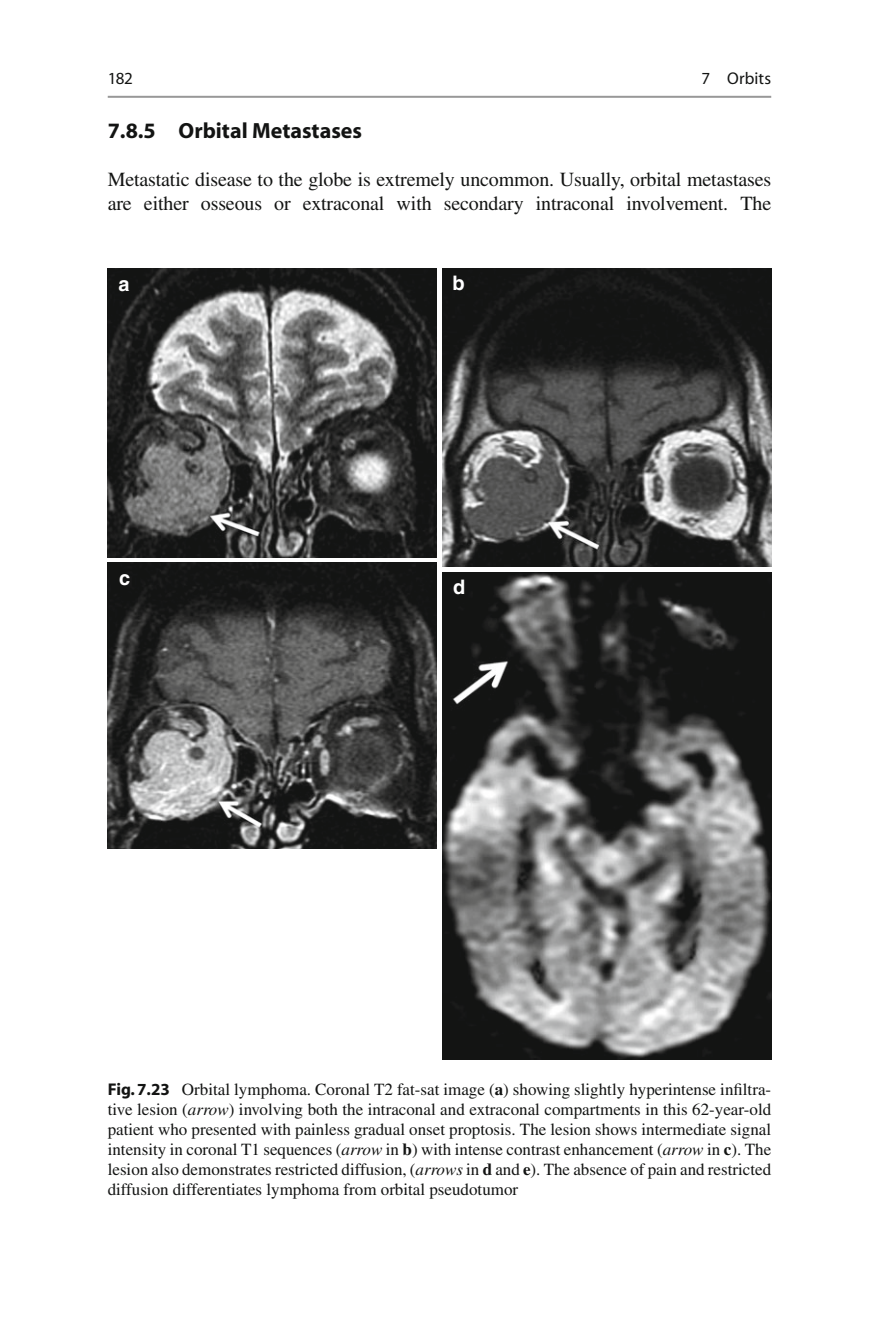
<style>
.page{position:relative;width:879px;height:1333px;background:#fff}
.page>*{position:absolute;margin:0;border:0;box-sizing:border-box;transform-origin:0 0}
.t1{font:700 22px "Myriad";color:#131413}
.t2{font:20px/24px "Times";letter-spacing:-.01em;color:#131413}
.t3{font:700 20px "Helvetica";color:#fff}
.t4{font:17px/20px "Times";color:#131413;text-align:justify}
.t5{font:17px "Myriad";letter-spacing:.01em;color:#131413}
.s1{font-family:"Myriad";font-weight:700}
.s2{font-weight:700}
.s3{font-style:italic}
</style>
<div class="page">
<img style="left:108px;top:563px;width:329px;height:285px">
<img style="left:442px;top:572px;width:329px;height:487px">
<img style="left:108px;top:268px;width:329px;height:289px">
<img style="left:442px;top:268px;width:329px;height:298px">
<hr style="left:108px;top:96px;width:663px;height:2px;background:#989898">
<p class="t5" style="left:701px;top:72px;width:71px">7 Orbits</p>
<p class="t5" style="left:108px;top:72px;width:27px">182</p>
<p class="t1" style="left:108px;top:122px;width:256px">7.8.5 Orbital Metastases</p>
<p class="t2" style="left:108px;top:169px;width:665px">Metastatic disease to the globe is extremely uncommon. Usually, orbital metastases are either osseous or extraconal with secondary intraconal involvement. The</p>
<p class="t3" style="left:118px;top:276px;width:13px">a</p>
<p class="t3" style="left:452px;top:276px;width:14px">b</p>
<p class="t3" style="left:119px;top:570px;width:13px">c</p>
<p class="t3" style="left:453px;top:580px;width:14px">d</p>
<p class="t4" style="left:108px;top:1080px;width:665px"><span class="s1">Fig. 7.23</span> Orbital lymphoma. Coronal T2 fat-sat image ( <span class="s2">a</span> ) showing slightly hyperintense infiltra&shy;tive lesion ( <span class="s3">arrow</span> ) involving both the intraconal and extraconal compartments in this 62-year-old patient who presented with painless gradual onset proptosis. The lesion shows intermediate signal intensity in coronal T1 sequences ( <span class="s3">arrow</span> in <span class="s2">b</span> ) with intense contrast enhancement ( <span class="s3">arrow</span> in <span class="s2">c</span> ). The lesion also demonstrates restricted diffusion, ( <span class="s3">arrows</span> in <span class="s2">d</span> and <span class="s2">e</span> ). The absence of pain and restricted diffusion differentiates lymphoma from orbital pseudotumor</p>
</div>
